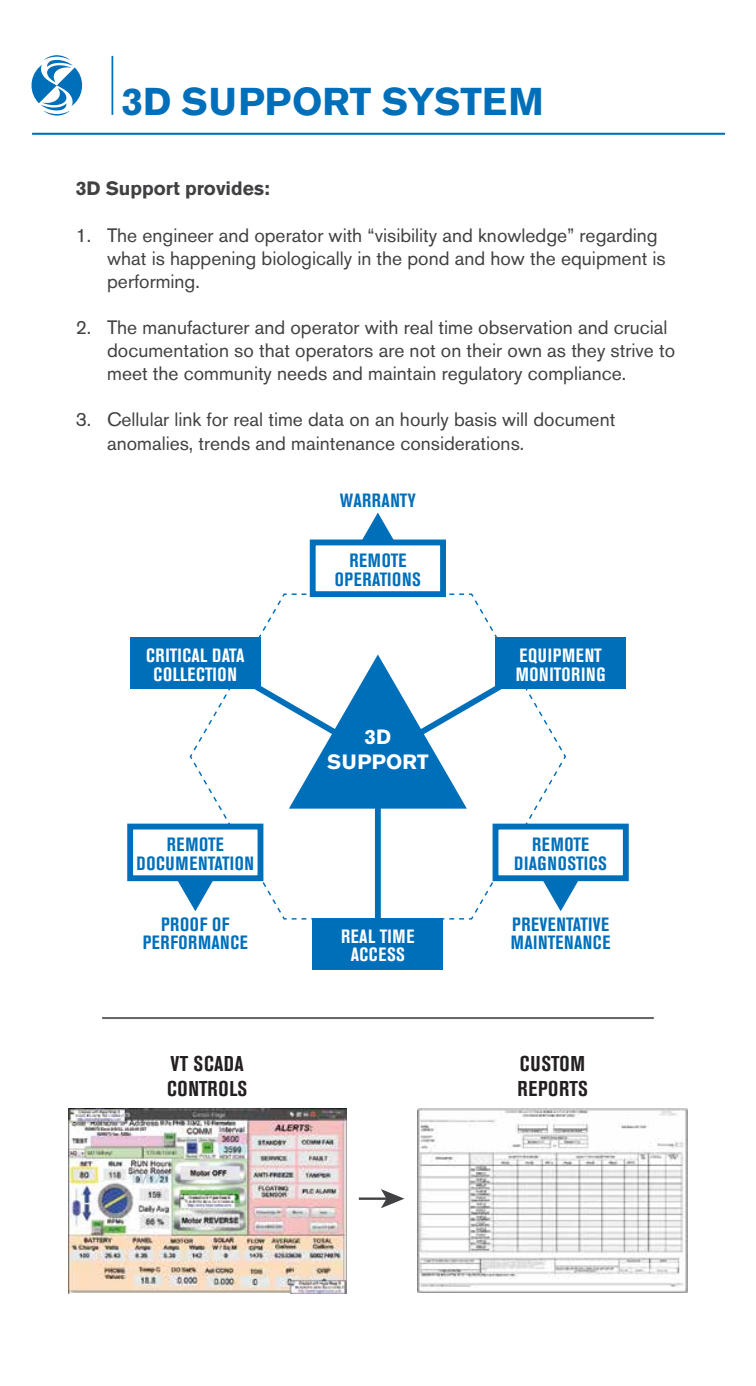
<style>
.page{position:relative;width:756px;height:1386px;background:#fff}
.page>*{position:absolute;margin:0;border:0;box-sizing:border-box;transform-origin:0 0}
.t1{font:700 38.5px "Akzidenz Grotesk BE";color:#006fba}
.t2{font:700 condensed 21.18px/25.6px "Akzidenz Grotesk BE";letter-spacing:.02em;color:#231f20}
.t3{font:700 20.47px/24.7px "Akzidenz Grotesk BE";color:#fff;text-align:center}
.t4{font:19.25px/23.1px "Akzidenz Grotesk BE";color:#414042}
.t5{font:700 19.25px "Akzidenz Grotesk BE";color:#414042}
.t6{font:700 condensed 19.07px/18.6px "Akzidenz Grotesk BE";letter-spacing:.035em;color:#006fba;text-align:center}
.t7{font:700 condensed 19.07px/18.6px "Akzidenz Grotesk BE";letter-spacing:.035em;color:#fff;text-align:center}
</style>
<div class="page">
<svg style="left:31px;top:55px;width:52px;height:61px"></svg>
<hr style="left:32px;top:133px;width:693px;height:2px;background:#006fba">
<hr style="left:112px;top:56px;width:1px;height:59px;background:#006fba">
<img style="left:68px;top:1109px;width:278px;height:184px">
<img style="left:418px;top:1108px;width:270px;height:185px">
<hr style="left:359px;top:1197px;width:29px;height:3px;background:#414042">
<svg style="left:381px;top:1189px;width:23px;height:19px"></svg>
<svg style="left:359px;top:513px;width:37px;height:27px"></svg>
<svg style="left:177px;top:593px;width:402px;height:327px"></svg>
<div style="left:496px;top:637px;width:130px;height:52px;background:#006fba"></div>
<div style="left:313px;top:918px;width:130px;height:52px;background:#006fba"></div>
<div style="left:310px;top:540px;width:136px;height:57px;background:#fff;border:6px solid #006fba"></div>
<div style="left:130px;top:637px;width:130px;height:52px;background:#006fba"></div>
<div style="left:127px;top:824px;width:136px;height:57px;background:#fff;border:6px solid #006fba"></div>
<div style="left:493px;top:824px;width:136px;height:57px;background:#fff;border:6px solid #006fba"></div>
<hr style="left:102px;top:1017px;width:552px;height:2px;background:#656669">
<h1 class="t1" style="left:121px;top:79px;width:424px">3D SUPPORT SYSTEM</h1>
<p class="t5" style="left:76px;top:178px;width:196px">3D Support provides:</p>
<p class="t4" style="left:107px;top:223px;width:560px;text-indent:-31px">1. The engineer and operator with “visibility and knowledge” regarding what is happening biologically in the pond and how the equipment is performing.</p>
<p class="t4" style="left:107px;top:316px;width:570px;text-indent:-31px">2. The manufacturer and operator with real time observation and crucial documentation so that operators are not on their own as they strive to meet the community needs and maintain regulatory compliance.</p>
<p class="t4" style="left:107px;top:408px;width:510px;text-indent:-32px">3. Cellular link for real time data on an hourly basis will document anomalies, trends and maintenance considerations.</p>
<p class="t6" style="left:340px;top:491px;width:77px">WARRANTY</p>
<p class="t7" style="left:146px;top:646px;width:100px">CRITICAL DATA<br>COLLECTION</p>
<p class="t6" style="left:137px;top:836px;width:119px">REMOTE<br>DOCUMENTATION</p>
<p class="t6" style="left:335px;top:552px;width:88px">REMOTE<br>OPERATIONS</p>
<p class="t3" style="left:327px;top:725px;width:103px">3D<br>SUPPORT</p>
<p class="t7" style="left:516px;top:646px;width:91px;text-align:left">EQUIPMENT<br>MONITORING</p>
<p class="t6" style="left:514px;top:836px;width:94px">REMOTE<br>DIAGNOSTICS</p>
<p class="t6" style="left:143px;top:915px;width:107px">PROOF OF<br>PERFORMANCE</p>
<p class="t6" style="left:511px;top:915px;width:101px;text-align:left">PREVENTATIVE<br>MAINTENANCE</p>
<p class="t7" style="left:341px;top:927px;width:75px">REAL TIME<br>ACCESS</p>
<p class="t2" style="left:167px;top:1051px;width:82px">VT SCADA<br>CONTROLS</p>
<p class="t2" style="left:517px;top:1051px;width:72px">CUSTOM<br>REPORTS</p>
</div>
